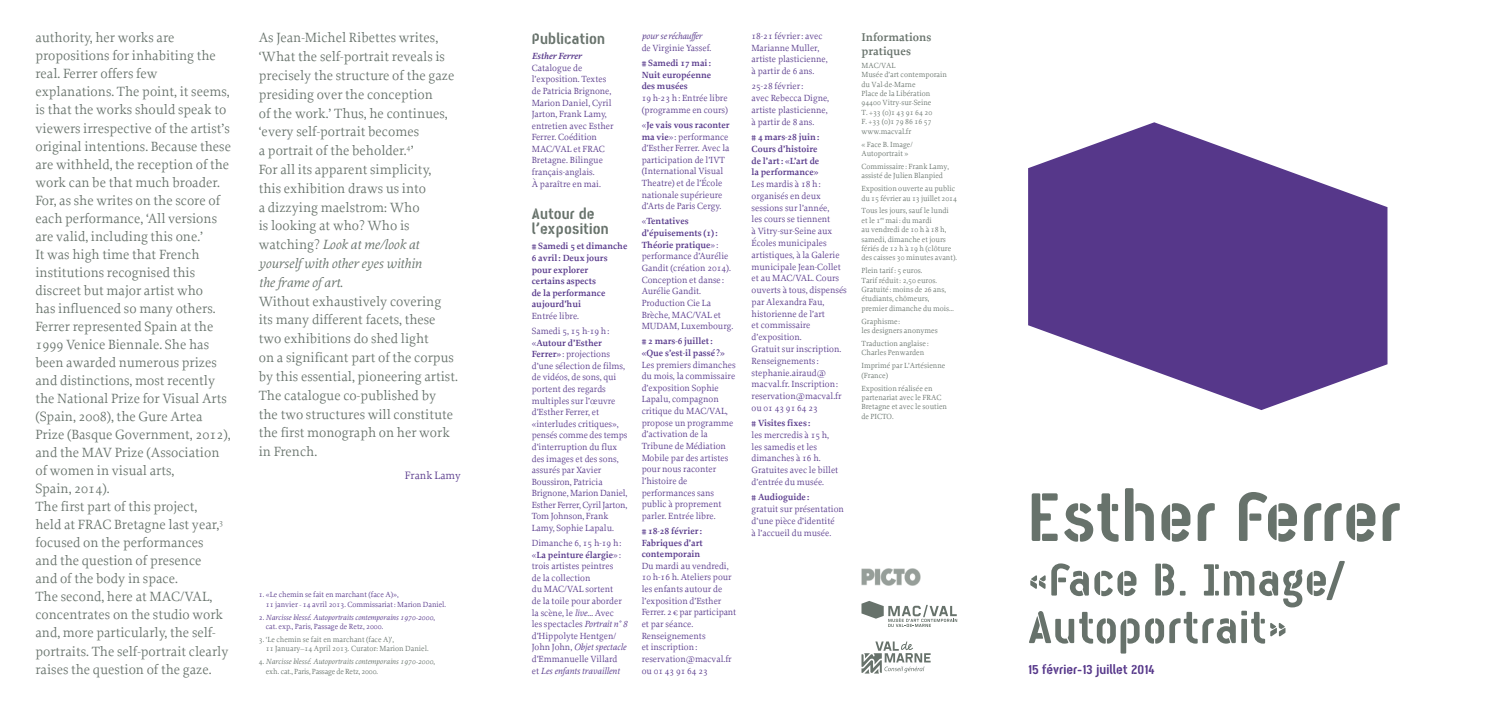
<style>
.page{position:relative;width:1489px;height:709px;background:#fff}
.page>*{position:absolute;margin:0;border:0;box-sizing:border-box;transform-origin:0 0}
.t1{font:700 80px "Mac Mac Stencil";color:#67726b}
.t2{font:700 52.5px/47.5px "Mac Mac Stencil";letter-spacing:.005em;color:#67726b}
.t3{font:700 17.5px/15px "Mac Mac Stencil";letter-spacing:.01em;color:#67726b}
.t4{font:700 15px "Mac Mac Stencil";color:#56378a}
.t5{font:14px/18px "Proforma";color:#67726b}
.t6{font:600 11.88px/14px "Proforma";color:#67726b}
.t7{font:11.25px "Proforma";color:#56378a}
.t8{font:9.38px/11.6px "Proforma";color:#56378a}
.t9{font:600 9.38px/11.6px "Proforma";color:#56378a}
.t10{font:italic 9.38px "Proforma";letter-spacing:-.025em;color:#56378a}
.t11{font:italic 600 9.38px "Proforma";color:#56378a}
.t12{font:7.75px/9.4px "Proforma";color:#67726b}
.t13{font:italic 7.75px/9.4px "Proforma";color:#56378a}
.t14{font:italic 7.75px/9.4px "Proforma";color:#67726b}
.t15{font:7.75px/9.4px "Proforma";color:#56378a}
.s1{font-style:italic}
.s2{font-style:normal}
.s3{font-weight:600}
</style>
<div class="page">
<svg style="left:1028px;top:122px;width:359px;height:288px;fill:#56378a"></svg>
<svg style="left:861px;top:601px;width:96px;height:26px"></svg>
<svg style="left:861px;top:641px;width:69px;height:32px"></svg>
<img style="left:861px;top:569px;width:59px;height:16px">
<p class="t5" style="left:35px;top:29px;width:197px">authority, her works are propositions for inhabiting the real. Ferrer offers few explanations. The point, it seems, is that the works should speak to viewers irrespective of the artist’s original intentions. Because these are withheld, the reception of the work can be that much broader.<br>For, as she writes on the score of each performance, ‘All versions are valid, including this one.’<br>It was high time that French institutions recognised this discreet but major artist who<br>has influenced so many others.<br>Ferrer represented Spain at the<br>1999 Venice Biennale. She has been awarded numerous prizes and distinctions, most recently the National Prize for Visual Arts (Spain, 2008), the Gure Artea<br>Prize (Basque Government, 2012), and the MAV Prize (Association of women in visual arts,<br>Spain, 2014).<br>The first part of this project,<br>held at FRAC Bretagne last year,<sup>3 </sup>focused on the performances<br>and the question of presence<br>and of the body in space.<br>The second, here at MAC/VAL, concentrates on the studio work and, more particularly, the self&shy;portraits. The self-portrait clearly raises the question of the gaze.</p>
<p class="t5" style="left:259px;top:28px;width:200px;line-height:18.8px">As Jean-Michel Ribettes writes, ‘What the self-portrait reveals is precisely the structure of the gaze presiding over the conception<br>of the work.’ Thus, he continues, ‘every self-portrait becomes<br>a portrait of the beholder.<sup>4</sup>’<br>For all its apparent simplicity,<br>this exhibition draws us into<br>a dizzying maelstrom: Who<br>is looking at who? Who is watching? <span class="s1">Look at me/look at yourself with other eyes within<br>the frame of art</span>.<br>Without exhaustively covering its many different facets, these two exhibitions do shed light<br>on a significant part of the corpus by this essential, pioneering artist.<br>The catalogue co-published by the two structures will constitute the first monograph on her work in French.</p>
<p class="t7" style="left:405px;top:468px;width:57px">Frank Lamy</p>
<p class="t15" style="left:266px;top:590px;width:182px;text-indent:-7px">1. «Le chemin se fait en marchant (face A)»,<br>11 janvier - 14 avril 2013. Commissariat: Marion Daniel.</p>
<p class="t13" style="left:266px;top:612px;width:171px;text-indent:-7px"><span class="s2">2.</span> Narcisse blessé. Autoportraits contemporains 1970-2000<span class="s2">, cat. exp., Paris, Passage de Retz, 2000.</span></p>
<p class="t12" style="left:266px;top:634px;width:164px;text-indent:-7px">3. ‘Le chemin se fait en marchant (face A)’,<br>11 January–14 April 2013. Curator: Marion Daniel.</p>
<p class="t14" style="left:266px;top:656px;width:171px;text-indent:-7px"><span class="s2">4.</span> Narcisse blessé. Autoportraits contemporains 1970-2000<span class="s2">, exh. cat., Paris, Passage de Retz, 2000.</span></p>
<h3 class="t3" style="left:531px;top:32px;width:75px">Publication</h3>
<p class="t11" style="left:531px;top:50px;width:51px">Esther Ferrer</p>
<p class="t8" style="left:531px;top:62px;width:83px">Catalogue de l’exposition. Textes de Patricia Brignone,<br>Marion Daniel, Cyril<br>Jarton, Frank Lamy, entretien avec Esther<br>Ferrer. Coédition<br>MAC/VAL et FRAC<br>Bretagne. Bilingue français-anglais.<br>À paraître en mai.</p>
<h3 class="t3" style="left:531px;top:207px;width:78px">Autour de l’exposition</h3>
<p class="t9" style="left:531px;top:240px;width:97px"># Samedi 5 et dimanche<br>6 avril: Deux jours pour explorer<br>certains aspects<br>de la performance aujourd’hui</p>
<p class="t8" style="left:531px;top:308px;width:79px;line-height:15.1px">Entrée libre.<br>Samedi 5, 15 h-19 h:</p>
<p class="t8" style="left:531px;top:337px;width:97px">«<span class="s3">Autour d’Esther<br>Ferrer»</span> : projections d’une sélection de films, de vidéos, de sons, qui portent des regards multiples sur l’œuvre d’Esther Ferrer, et «interludes critiques», pensés comme des temps d’interruption du flux des images et des sons, assurés par Xavier<br>Boussiron, Patricia<br>Brignone, Marion Daniel,<br>Esther Ferrer, Cyril Jarton,<br>Tom Johnson, Frank<br>Lamy, Sophie Lapalu.</p>
<p class="t8" style="left:531px;top:537px;width:97px">Dimanche 6, 15 h-19 h: «<span class="s3">La peinture élargie</span>»: trois artistes peintres<br>de la collection<br>du MAC/VAL sortent<br>de la toile pour aborder la scène, le <span class="s1">live</span>… Avec<br>les spectacles <span class="s1">Portrait n° 8 </span>d’Hippolyte Hentgen/<br>John John, <span class="s1">Objet spectacle </span>d’Emmanuelle Villard<br>et <span class="s1">Les enfants travaillent</span></p>
<p class="t10" style="left:641px;top:30px;width:62px">pour se réchauffer</p>
<p class="t8" style="left:641px;top:42px;width:71px">de Virginie Yassef.</p>
<p class="t9" style="left:641px;top:57px;width:71px;text-align:justify"># Samedi 17 mai:<br>Nuit européenne des musées</p>
<p class="t8" style="left:641px;top:92px;width:88px">19 h-23 h: Entrée libre (programme en cours)</p>
<p class="t8" style="left:641px;top:119px;width:89px">«<span class="s3">Je vais vous raconter ma vie</span>»: performance d’Esther Ferrer. Avec la participation de l’IVT (International Visual<br>Theatre) et de l’École nationale supérieure d’Arts de Paris Cergy.</p>
<p class="t8" style="left:641px;top:215px;width:93px">«<span class="s3">Tentatives d’épuisements (1):<br>Théorie pratique</span>» : performance d’Aurélie<br>Gandit (création 2014).<br>Conception et danse :<br>Aurélie Gandit.<br>Production Cie La<br>Brèche, MAC/VAL et<br>MUDAM, Luxembourg.</p>
<p class="t9" style="left:641px;top:335px;width:84px"># 2 mars-6 juillet: «Que s’est-il passé ?»</p>
<p class="t8" style="left:641px;top:358px;width:95px">Les premiers dimanches du mois, la commissaire d’exposition Sophie<br>Lapalu, compagnon critique du MAC/VAL, propose un programme d’activation de la<br>Tribune de Médiation<br>Mobile par des artistes pour nous raconter l’histoire de performances sans public à proprement parler. Entrée libre.</p>
<p class="t9" style="left:641px;top:525px;width:63px;text-align:justify"># 18-28 février :<br>Fabriques d’art contemporain</p>
<p class="t8" style="left:641px;top:560px;width:96px">Du mardi au vendredi,<br>10 h-16 h. Ateliers pour les enfants autour de l’exposition d’Esther<br>Ferrer. 2€ par participant et par séance.<br>Renseignements<br>et inscription: reservation@macval.fr ou 01 43 91 64 23</p>
<p class="t8" style="left:751px;top:30px;width:78px">18-21 février: avec<br>Marianne Muller, artiste plasticienne, à partir de 6 ans.</p>
<p class="t8" style="left:751px;top:80px;width:79px">25-28 février:<br>avec Rebecca Digne, artiste plasticienne, à partir de 8 ans.</p>
<p class="t9" style="left:751px;top:131px;width:69px"># 4 mars-28 juin:<br>Cours d’histoire de l’art: «L’art de la performance»</p>
<p class="t8" style="left:751px;top:178px;width:97px">Les mardis à 18 h: organisés en deux sessions sur l’année,<br>les cours se tiennent<br>à Vitry-sur-Seine aux<br>Écoles municipales artistiques, à la Galerie municipale Jean-Collet et au MAC/VAL. Cours ouverts à tous, dispensés par Alexandra Fau, historienne de l’art<br>et commissaire d’exposition.<br>Gratuit sur inscription.<br>Renseignements: stephanie.airaud@ macval.fr. Inscription: reservation@macval.fr ou 01 43 91 64 23</p>
<p class="t9" style="left:751px;top:417px;width:60px"># Visites fixes :</p>
<p class="t8" style="left:751px;top:429px;width:88px">les mercredis à 15 h, les samedis et les dimanches à 16 h.<br>Gratuites avec le billet d’entrée du musée.</p>
<p class="t9" style="left:751px;top:491px;width:59px"># Audioguide :</p>
<p class="t8" style="left:751px;top:503px;width:94px">gratuit sur présentation d’une pièce d’identité<br>à l’accueil du musée.</p>
<p class="t6" style="left:861px;top:30px;width:71px">Informations pratiques</p>
<p class="t12" style="left:861px;top:61px;width:87px">MAC/VAL<br>Musée d’art contemporain du Val-de-Marne<br>Place de la Libération<br>94400 Vitry-sur-Seine<br>T. +33 (0)1 43 91 64 20<br>F. +33 (0)1 79 86 16 57 www.macval.fr</p>
<p class="t12" style="left:861px;top:139px;width:53px">« Face B. Image/<br>Autoportrait »</p>
<p class="t12" style="left:861px;top:161px;width:89px">Commissaire : Frank Lamy, assisté de Julien Blanpied</p>
<p class="t12" style="left:861px;top:184px;width:97px">Exposition ouverte au public du 15 février au 13 juillet 2014</p>
<p class="t12" style="left:861px;top:206px;width:97px">Tous les jours, sauf le lundi<br>et le 1<sup>er</sup> mai: du mardi<br>au vendredi de 10 h à 18 h, samedi, dimanche et jours fériés de 12 h à 19 h (clôture des caisses 30 minutes avant).</p>
<p class="t12" style="left:861px;top:266px;width:94px">Plein tarif: 5 euros.<br>Tarif réduit: 2,50 euros.<br>Gratuité : moins de 26 ans, étudiants, chômeurs, premier dimanche du mois…</p>
<p class="t12" style="left:861px;top:316px;width:78px">Graphisme :<br>les designers anonymes</p>
<p class="t12" style="left:861px;top:339px;width:69px">Traduction anglaise :<br>Charles Penwarden</p>
<p class="t12" style="left:861px;top:361px;width:85px">Imprimé par L’Artésienne (France)</p>
<p class="t12" style="left:861px;top:383px;width:87px">Exposition réalisée en partenariat avec le FRAC<br>Bretagne et avec le soutien de PICTO.</p>
<h1 class="t1" style="left:1028px;top:485px;width:374px">Esther Ferrer</h1>
<h2 class="t2" style="left:1028px;top:559px;width:318px">«Face B. Image/<br>Autoportrait»</h2>
<h3 class="t4" style="left:1028px;top:663px;width:128px">15 février-13 juillet 2014</h3>
</div>
